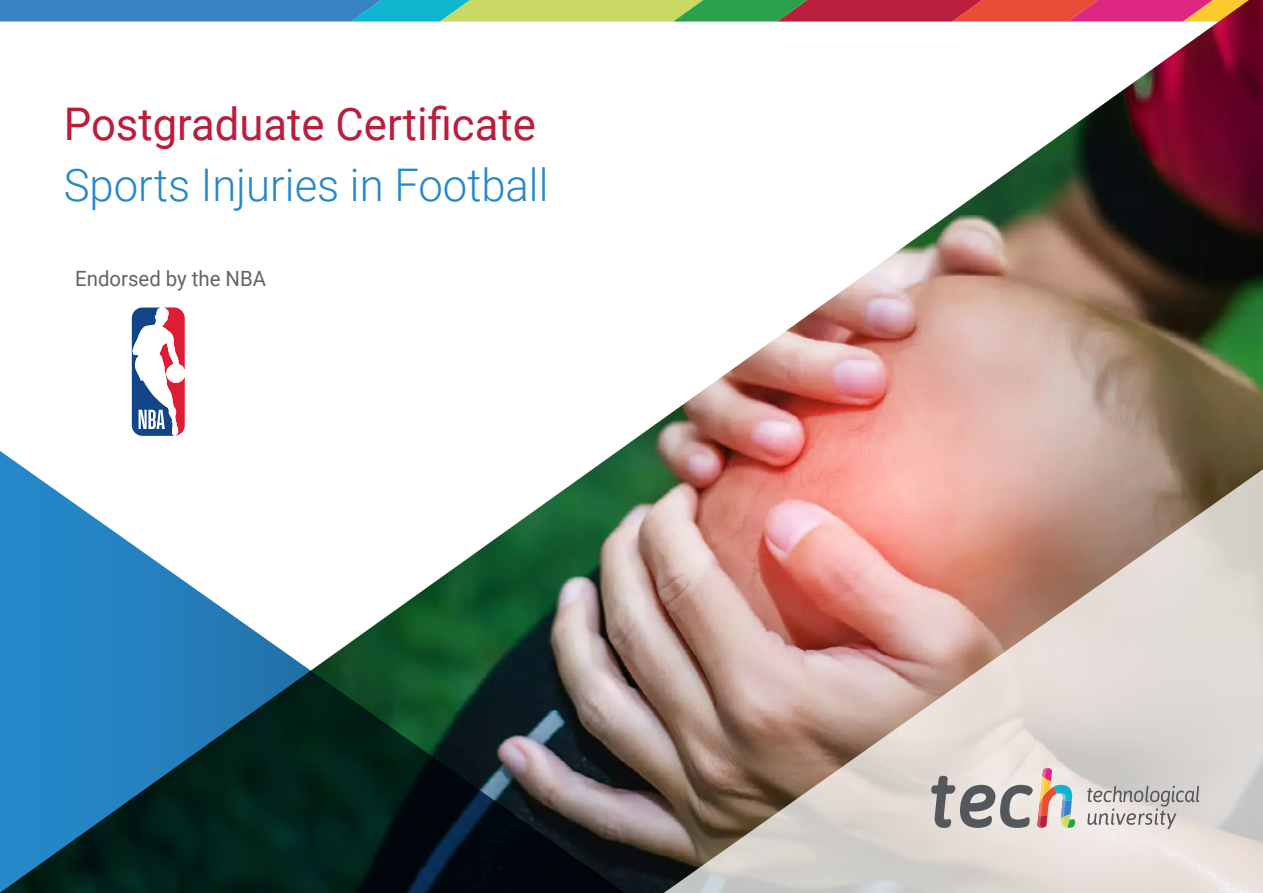
<style>
.page{position:relative;width:1263px;height:893px;background:#fff}
.page>*{position:absolute;margin:0;border:0;box-sizing:border-box;transform-origin:0 0}
.t1{font:300 45px "Roboto";color:#2488c9}
.t2{font:45px "Roboto";color:#ba1e3c}
.t3{font:21px "Roboto";color:#61646a}
</style>
<div class="page">
<img style="left:0;top:0;width:1263px;height:454px">
<svg style="left:0;top:436px;width:640px;height:457px"></svg>
<img style="left:634px;top:454px;width:629px;height:439px">
<svg style="left:132px;top:307px;width:53px;height:129px"></svg>
<svg style="left:931px;top:768px;width:144px;height:60px;background:#bbb4b1"></svg>
<svg style="left:1087px;top:786px;width:112px;height:43px;background:#c7c2c0"></svg>
<p class="t2" style="left:64px;top:93px;width:474px">Postgraduate Certificate</p>
<p class="t1" style="left:64px;top:154px;width:486px">Sports Injuries in Football</p>
<p class="t3" style="left:75px;top:264px;width:192px">Endorsed by the NBA</p>
</div>
